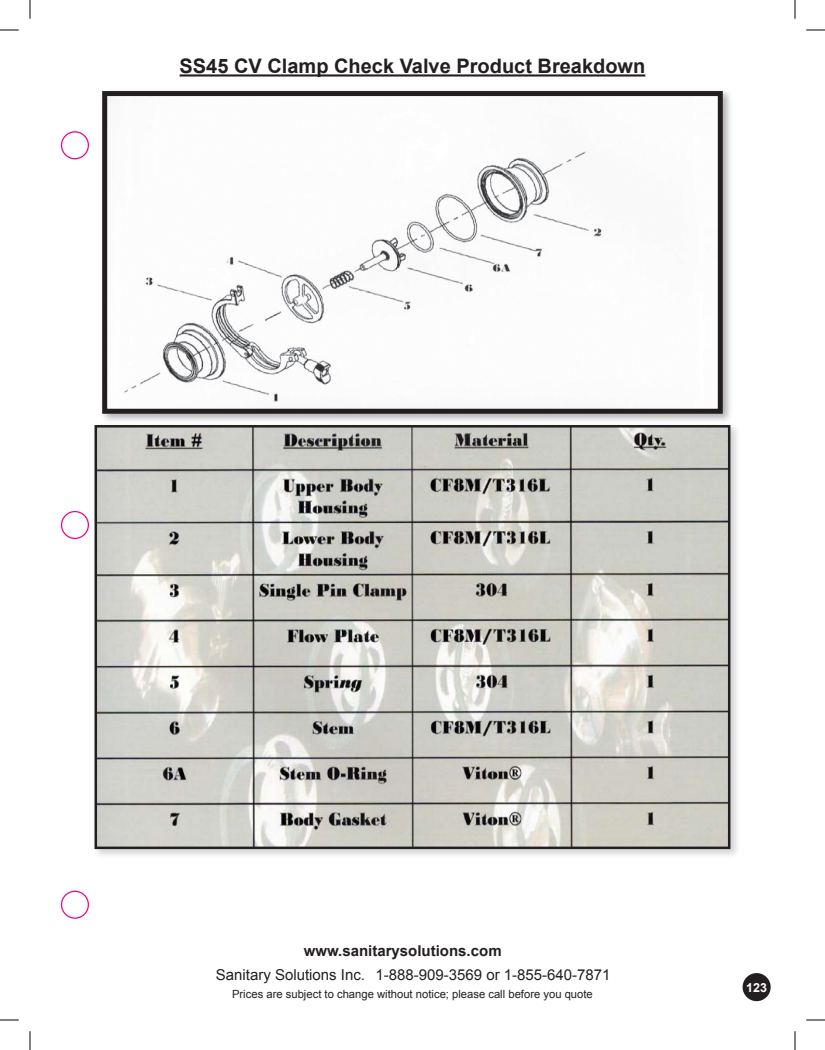
<style>
.page{position:relative;width:825px;height:1050px;background:#fff}
.page>*{position:absolute;margin:0;border:0;box-sizing:border-box;transform-origin:0 0}
.t1{font:700 20px "Arial";color:#231f20}
.t2{font:15px "Arial";color:#231f20}
.t3{font:700 15px "Arial";color:#231f20}
.t4{font:700 12.5px "Arial";color:#fff}
.t5{font:11.25px "Arial";color:#231f20}
</style>
<div class="page">
<div style="left:743px;top:973px;width:28px;height:28px;background:#231f20;border-radius:50%"></div>
<div style="left:61px;top:511px;width:28px;height:28px;border:1px solid #ed028c;border-radius:50%"></div>
<div style="left:61px;top:891px;width:28px;height:28px;border:1px solid #ed028c;border-radius:50%"></div>
<div style="left:61px;top:131px;width:28px;height:28px;border:1px solid #ed028c;border-radius:50%"></div>
<hr style="left:180px;top:74px;width:465px;height:3px;background:#231f20">
<div style="left:99px;top:88px;width:634px;height:336px;background:#231f20;opacity:.35"></div>
<img style="left:108px;top:97px;width:609px;height:311px">
<div style="left:102px;top:91px;width:621px;height:323px;border:5px solid #231f20"></div>
<div style="left:92px;top:422px;width:649px;height:438px;background:#231f20;opacity:.21"></div>
<img style="left:98px;top:428px;width:629px;height:418px">
<div style="left:95px;top:425px;width:635px;height:424px;border:2px solid #231f20"></div>
<svg style="left:0;top:29px;width:19px;height:2px"></svg>
<svg style="left:806px;top:29px;width:19px;height:2px"></svg>
<svg style="left:0;top:1019px;width:19px;height:2px"></svg>
<svg style="left:806px;top:1019px;width:19px;height:2px"></svg>
<svg style="left:29px;top:0;width:2px;height:19px"></svg>
<svg style="left:29px;top:1031px;width:2px;height:19px"></svg>
<svg style="left:794px;top:0;width:2px;height:19px"></svg>
<svg style="left:794px;top:1031px;width:2px;height:19px"></svg>
<h1 class="t1" style="left:180px;top:53px;width:467px">SS45 CV Clamp Check Valve Product Breakdown</h1>
<h2 class="t3" style="left:304px;top:941px;width:199px">www.sanitarysolutions.com</h2>
<h2 class="t2" style="left:216px;top:964px;width:396px">Sanitary Solutions Inc. 1-888-909-3569 or 1-855-640-7871</h2>
<p class="t5" style="left:232px;top:987px;width:362px">Prices are subject to change without notice; please call before you quote</p>
<p class="t4" style="left:746px;top:979px;width:22px">123</p>
</div>
